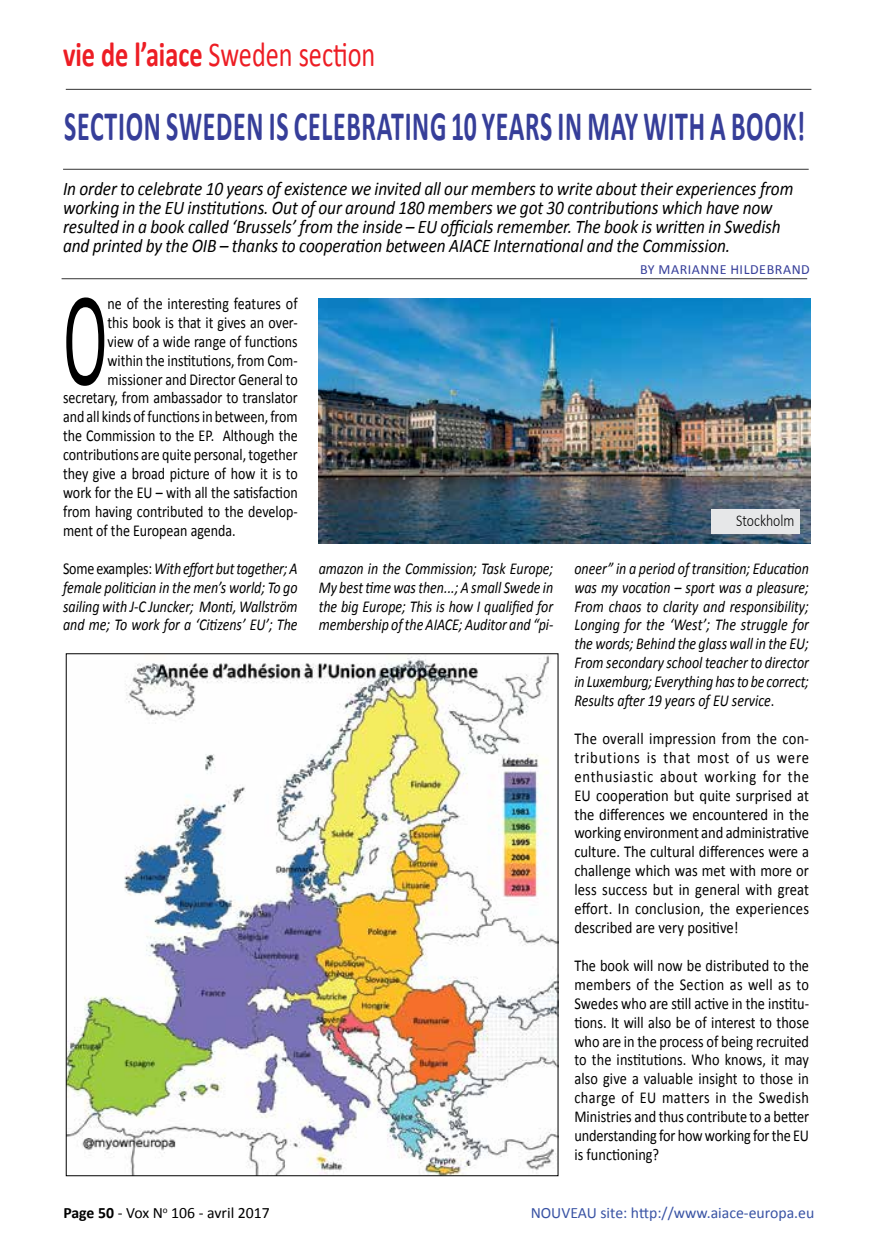
<style>
.page{position:relative;width:874px;height:1241px;background:#fff}
.page>*{position:absolute;margin:0;border:0;box-sizing:border-box;transform-origin:0 0}
.t1{font:135.8px "Calibri";color:#000;scale:.49 1}
.t2{font:700 42px "Calibri";letter-spacing:.025em;color:#363e99;scale:.62 1}
.t3{font:35px "Calibri";color:#ed1d24;scale:.75 1}
.t4{font:italic 19.25px/18.9px "Calibri";letter-spacing:-.005em;color:#000;scale:.9 1}
.t5{font:italic 16.62px/18.9px "Calibri";color:#000;text-align:justify;scale:.84 1}
.t6{font:16.62px "Calibri";color:#000;scale:.84 1}
.t7{font:16.62px/18.9px "Calibri";color:#000;text-align:justify;scale:.88 1}
.t8{font:16.62px/18.9px "Calibri";color:#000;text-align:justify;scale:.86 1}
.t9{font:300 16.62px "Calibri";color:#000;scale:.83 1}
.t10{font:15.75px "Calibri";color:#3953a4}
.t11{font:15.75px "Calibri";color:#000}
.t12{font:14px "Calibri";letter-spacing:.04em;color:#363e99}
.s1{font-weight:700}
.s2{font-style:normal}
</style>
<div class="page">
<hr style="left:63px;top:169px;width:745px;height:1px;background:#333">
<hr style="left:62px;top:278px;width:744px;height:1px;background:#333">
<hr style="left:66px;top:89px;width:745px;height:1px;background:#333">
<img style="left:68px;top:655px;width:488px;height:518px">
<img style="left:318px;top:298px;width:491px;height:246px">
<div style="left:710px;top:508px;width:89px;height:25px;background:#e6e7e8"></div>
<h3 class="t3" style="left:63px;top:32px;width:418px"><span class="s1">vie de l’aiace</span> Sweden section</h3>
<h2 class="t2" style="left:64px;top:99px;width:1196px">SECTION SWEDEN IS CELEBRATING 10 YEARS IN MAY WITH A BOOK!</h2>
<p class="t4" style="left:63px;top:179px;width:812px">In order to celebrate 10 years of existence we invited all our members to write about their experiences from working in the EU institutions. Out of our around 180 members we got 30 contributions which have now resulted in a book called ‘Brussels’ from the inside – EU officials remember. The book is written in Swedish and printed by the OIB – thanks to cooperation between AIACE International and the Commission.</p>
<p class="t12" style="left:640px;top:260px;width:171px">BY MARIANNE HILDEBRAND</p>
<h1 class="t1" style="left:63px;top:253px;width:92px">O</h1>
<p class="t6" style="left:107px;top:293px;width:228px">ne of the interesting features of</p>
<p class="t6" style="left:107px;top:312px;width:228px">this book is that it gives an over-</p>
<p class="t6" style="left:107px;top:330px;width:228px">view of a wide range of functions</p>
<p class="t6" style="left:107px;top:349px;width:228px">within the institutions, from Com-</p>
<p class="t6" style="left:107px;top:368px;width:228px">missioner and Director General to</p>
<p class="t6" style="left:63px;top:387px;width:281px">secretary, from ambassador to translator</p>
<p class="t6" style="left:63px;top:406px;width:281px">and all kinds of functions in between, from</p>
<p class="t6" style="left:63px;top:425px;width:281px">the Commission to the EP. Although the</p>
<p class="t6" style="left:63px;top:444px;width:281px">contributions are quite personal, together</p>
<p class="t6" style="left:63px;top:463px;width:281px">they give a broad picture of how it is to</p>
<p class="t6" style="left:63px;top:482px;width:281px">work for the EU – with all the satisfaction</p>
<p class="t6" style="left:63px;top:501px;width:280px">from having contributed to the develop-</p>
<p class="t6" style="left:63px;top:519px;width:207px">ment of the European agenda.</p>
<p class="t5" style="left:63px;top:558px;width:280px"><span class="s2">Some examples:</span>With effort but together; A female politician in the men’s world; To go sailing with J-C Juncker; Monti, Wallström and me; To work for a ‘Citizens’ EU’; The</p>
<p class="t5" style="left:318px;top:558px;width:281px">amazon in the Commission; Task Europe; My best time was then...; A small Swede in the big Europe; This is how I qualified for membership of the AIACE; Auditor and “pi-</p>
<p class="t5" style="left:574px;top:558px;width:281px">oneer” in a period of transition; Education was my vocation – sport was a pleasure; From chaos to clarity and responsibility; Longing for the ‘West’; The struggle for the words; Behind the glass wall in the EU; From secondary school teacher to director in Luxemburg; Everything has to be correct; Results after 19 years of EU service<span class="s2">.</span></p>
<p class="t7" style="left:574px;top:728px;width:268px">The overall impression from the con&shy;tributions is that most of us were enthusiastic about working for the EU cooperation but quite surprised at the differences we encountered in the working environment and administrative culture. The cultural differences were a challenge which was met with more or less success but in general with great effort. In conclusion, the experiences described are very positive!</p>
<p class="t8" style="left:574px;top:955px;width:274px">The book will now be distributed to the members of the Section as well as to Swedes who are still active in the institu&shy;tions. It will also be of interest to those who are in the process of being recruited to the institutions. Who knows, it may also give a valuable insight to those in charge of EU matters in the Swedish Ministries and thus contribute to a better understanding for how working for the EU is functioning?</p>
<p class="t9" style="left:736px;top:510px;width:72px">Stockholm</p>
<p class="t11" style="left:63px;top:1202px;width:208px"><span class="s1">Page 50</span> - Vox N<sup>o</sup> 106 - avril 2017</p>
<p class="t10" style="left:530px;top:1202px;width:285px">NOUVEAU site: http://www.aiace-europa.eu</p>
</div>
